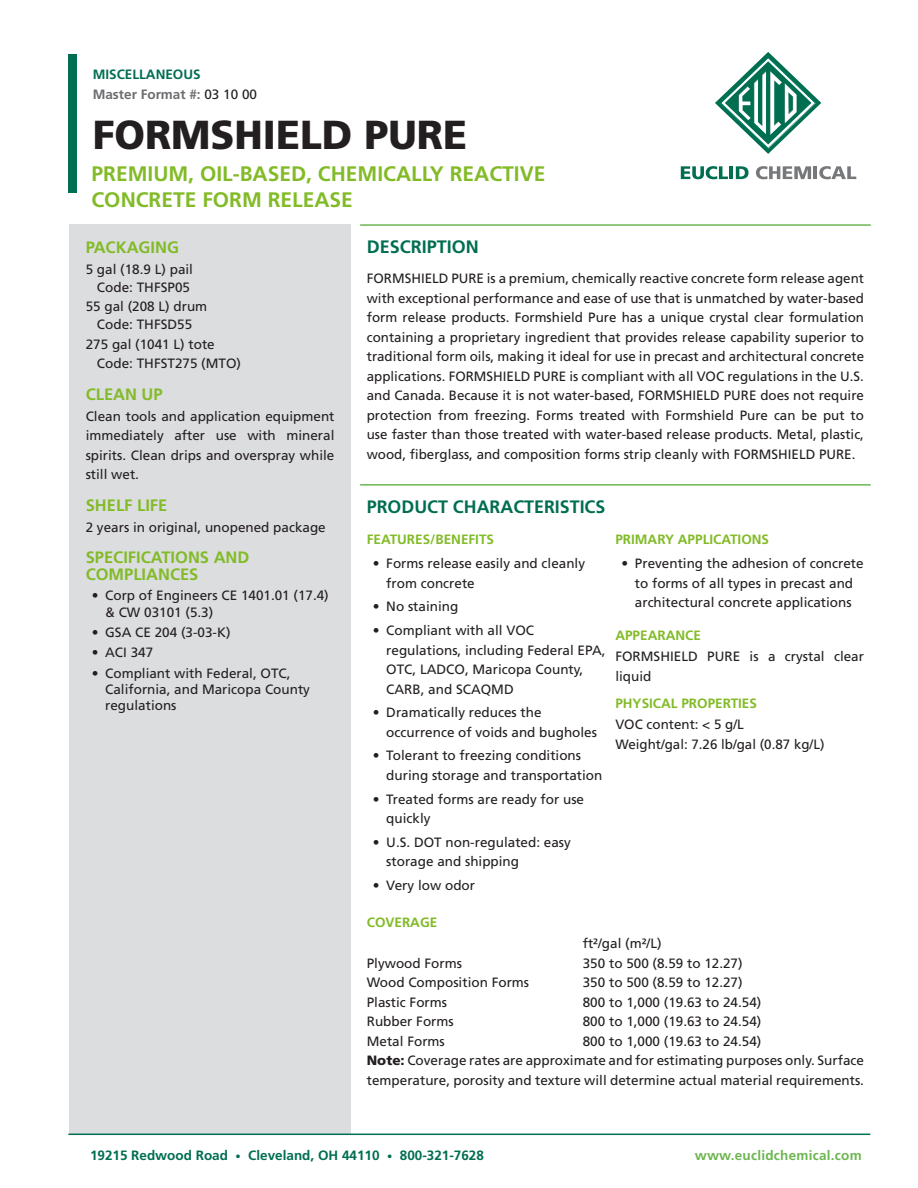
<style>
.page{position:relative;width:918px;height:1188px;background:#fff}
.page>*{position:absolute;margin:0;border:0;box-sizing:border-box;transform-origin:0 0}
.Title_-_Product_Name{font:900 40.5px "Frutiger LT Std";color:#231f20}
.Title_-_Product_Desc{font:700 21px "Frutiger LT Std";color:#82bb27}
.Dark_Green_Subheadin{font:700 18px "Frutiger LT Std";color:#006e51}
.Light_Green_-_Side_B{font:700 16.5px/16.5px "Frutiger LT Std";color:#82bb27}
.Body_Copy{font:13.5px/19.5px "Frutiger LT Std";color:#231f20}
.Light_Green_Subheadi{font:700 13.5px "Frutiger LT Std";color:#82bb27}
.t1{font:700 13.5px "Frutiger LT Std";color:#006e51}
.t2{font:700 13.5px "Frutiger LT Std";letter-spacing:.02em;color:#6db650}
.Body_Copy-2{font:700 13.5px "Frutiger LT Std";color:#6c6d70}
.Product_Type__Top{font:700 13.5px "Frutiger LT Std";color:#006e53}
.s1{font-weight:400;color:#231f20}
.s2{font-weight:900}
.s3{font-size:10.5px}
</style>
<div class="page">
<hr style="left:360px;top:224px;width:511px;height:2px;background:#6db650">
<hr style="left:360px;top:484px;width:511px;height:2px;background:#6db650">
<div style="left:69px;top:224px;width:282px;height:910px;background:#dcdddf"></div>
<svg style="left:715px;top:52px;width:106px;height:102px"></svg>
<svg style="left:681px;top:166px;width:68px;height:13px"></svg>
<svg style="left:756px;top:166px;width:100px;height:13px"></svg>
<div style="left:68px;top:54px;width:8px;height:139px;background:#006e51"></div>
<hr style="left:68px;top:1134px;width:802px;height:1px;background:#006e53">
<p class="Product_Type__Top" style="left:93px;top:66px;width:110px">MISCELLANEOUS</p>
<p class="Body_Copy-2" style="left:93px;top:87px;width:166px">Master Format #: <span class="s1">03 10 00</span></p>
<p class="Title_-_Product_Name" style="left:93px;top:110px;width:376px">FORMSHIELD PURE</p>
<p class="Title_-_Product_Desc" style="left:92px;top:162px;width:455px">PREMIUM, OIL-BASED, CHEMICALLY REACTIVE</p>
<p class="Title_-_Product_Desc" style="left:92px;top:187px;width:263px">CONCRETE FORM RELEASE</p>
<p class="Light_Green_-_Side_B" style="left:86px;top:239px;width:95px">PACKAGING</p>
<p class="Body_Copy" style="left:86px;top:260px;width:109px">5 gal (18.9 L) pail</p>
<p class="Body_Copy" style="left:97px;top:278px;width:95px">Code: THFSP05</p>
<p class="Body_Copy" style="left:86px;top:297px;width:123px">55 gal (208 L) drum</p>
<p class="Body_Copy" style="left:97px;top:315px;width:97px">Code: THFSD55</p>
<p class="Body_Copy" style="left:86px;top:335px;width:131px">275 gal (1041 L) tote</p>
<p class="Body_Copy" style="left:97px;top:354px;width:146px">Code: THFST275 (MTO)</p>
<p class="Light_Green_-_Side_B" style="left:86px;top:386px;width:79px">CLEAN UP</p>
<p class="Body_Copy" style="left:86px;top:407px;width:250px;text-align:justify">Clean tools and application equipment immediately after use with mineral spirits. Clean drips and overspray while still wet.</p>
<p class="Light_Green_-_Side_B" style="left:86px;top:497px;width:83px">SHELF LIFE</p>
<p class="Body_Copy" style="left:86px;top:518px;width:242px">2 years in original, unopened package</p>
<p class="Light_Green_-_Side_B" style="left:86px;top:550px;width:165px">SPECIFICATIONS AND<br>COMPLIANCES</p>
<p class="Body_Copy" style="left:105px;top:588px;width:225px;line-height:16.2px;text-indent:-14px">• Corp of Engineers CE 1401.01 (17.4) &amp; CW 03101 (5.3)</p>
<p class="Body_Copy" style="left:92px;top:623px;width:140px">• GSA CE 204 (3-03-K)</p>
<p class="Body_Copy" style="left:92px;top:643px;width:63px">• ACI 347</p>
<p class="Body_Copy" style="left:105px;top:665px;width:206px;line-height:16.2px;text-indent:-14px">• Compliant with Federal, OTC,<br>California, and Maricopa County regulations</p>
<p class="Dark_Green_Subheadin" style="left:367px;top:236px;width:114px">DESCRIPTION</p>
<p class="Body_Copy" style="left:367px;top:269px;width:499px;text-align:justify">FORMSHIELD PURE is a premium, chemically reactive concrete form release agent with exceptional performance and ease of use that is unmatched by water-based form release products. Formshield Pure has a unique crystal clear formulation containing a proprietary ingredient that provides release capability superior to traditional form oils, making it ideal for use in precast and architectural concrete applications. FORMSHIELD PURE is compliant with all VOC regulations in the U.S. and Canada. Because it is not water-based, FORMSHIELD PURE does not require protection from freezing. Forms treated with Formshield Pure can be put to use faster than those treated with water-based release products. Metal, plastic, wood, fiberglass, and composition forms strip cleanly with FORMSHIELD PURE.</p>
<p class="Dark_Green_Subheadin" style="left:367px;top:496px;width:240px">PRODUCT CHARACTERISTICS</p>
<p class="Light_Green_Subheadi" style="left:367px;top:532px;width:129px">FEATURES/BENEFITS</p>
<p class="Body_Copy" style="left:386px;top:554px;width:200px;text-indent:-14px">• Forms release easily and cleanly from concrete</p>
<p class="Body_Copy" style="left:373px;top:597px;width:87px">• No staining</p>
<p class="Body_Copy" style="left:386px;top:621px;width:221px;text-indent:-14px">• Compliant with all VOC regulations, including Federal EPA,<br>OTC, LADCO, Maricopa County,<br>CARB, and SCAQMD</p>
<p class="Body_Copy" style="left:386px;top:703px;width:212px;text-indent:-14px">• Dramatically reduces the occurrence of voids and bugholes</p>
<p class="Body_Copy" style="left:386px;top:746px;width:218px;text-indent:-14px">• Tolerant to freezing conditions during storage and transportation</p>
<p class="Body_Copy" style="left:386px;top:789px;width:199px;text-indent:-14px">• Treated forms are ready for use quickly</p>
<p class="Body_Copy" style="left:386px;top:833px;width:186px;text-indent:-14px">• U.S. DOT non-regulated: easy storage and shipping</p>
<p class="Body_Copy" style="left:373px;top:876px;width:104px">• Very low odor</p>
<p class="Light_Green_Subheadi" style="left:615px;top:532px;width:155px">PRIMARY APPLICATIONS</p>
<p class="Body_Copy" style="left:621px;top:554px;width:244px;text-align:center">• Preventing the adhesion of concrete to forms of all types in precast and architectural concrete applications</p>
<p class="Light_Green_Subheadi" style="left:615px;top:628px;width:87px">APPEARANCE</p>
<p class="Body_Copy" style="left:615px;top:647px;width:250px">FORMSHIELD PURE is a crystal clear liquid</p>
<p class="Light_Green_Subheadi" style="left:615px;top:696px;width:143px">PHYSICAL PROPERTIES</p>
<p class="Body_Copy" style="left:615px;top:715px;width:130px">VOC content: &lt; 5 g/L</p>
<p class="Body_Copy" style="left:615px;top:735px;width:211px">Weight/gal: 7.26 lb/gal (0.87 kg/L)</p>
<p class="Light_Green_Subheadi" style="left:367px;top:915px;width:72px">COVERAGE</p>
<p class="Body_Copy" style="left:583px;top:934px;width:80px">ft²/gal (m²/L)</p>
<p class="Body_Copy" style="left:367px;top:953px;width:97px">Plywood Forms</p>
<p class="Body_Copy" style="left:583px;top:953px;width:161px">350 to 500 (8.59 to 12.27)</p>
<p class="Body_Copy" style="left:367px;top:973px;width:164px">Wood Composition Forms</p>
<p class="Body_Copy" style="left:583px;top:973px;width:161px">350 to 500 (8.59 to 12.27)</p>
<p class="Body_Copy" style="left:367px;top:992px;width:82px">Plastic Forms</p>
<p class="Body_Copy" style="left:583px;top:992px;width:180px">800 to 1,000 (19.63 to 24.54)</p>
<p class="Body_Copy" style="left:367px;top:1012px;width:89px">Rubber Forms</p>
<p class="Body_Copy" style="left:583px;top:1012px;width:180px">800 to 1,000 (19.63 to 24.54)</p>
<p class="Body_Copy" style="left:367px;top:1031px;width:80px">Metal Forms</p>
<p class="Body_Copy" style="left:583px;top:1031px;width:180px">800 to 1,000 (19.63 to 24.54)</p>
<p class="Body_Copy" style="left:367px;top:1051px;width:499px"><span class="s2">Note:</span> Coverage rates are approximate and for estimating purposes only. Surface temperature, porosity and texture will determine actual material requirements.</p>
<p class="t1" style="left:90px;top:1147px;width:395px">19215 Redwood Road <span class="s3">•</span> Cleveland, OH 44110 <span class="s3">•</span> 800-321-7628</p>
<p class="t2" style="left:695px;top:1147px;width:168px">www.euclidchemical.com</p>
</div>
